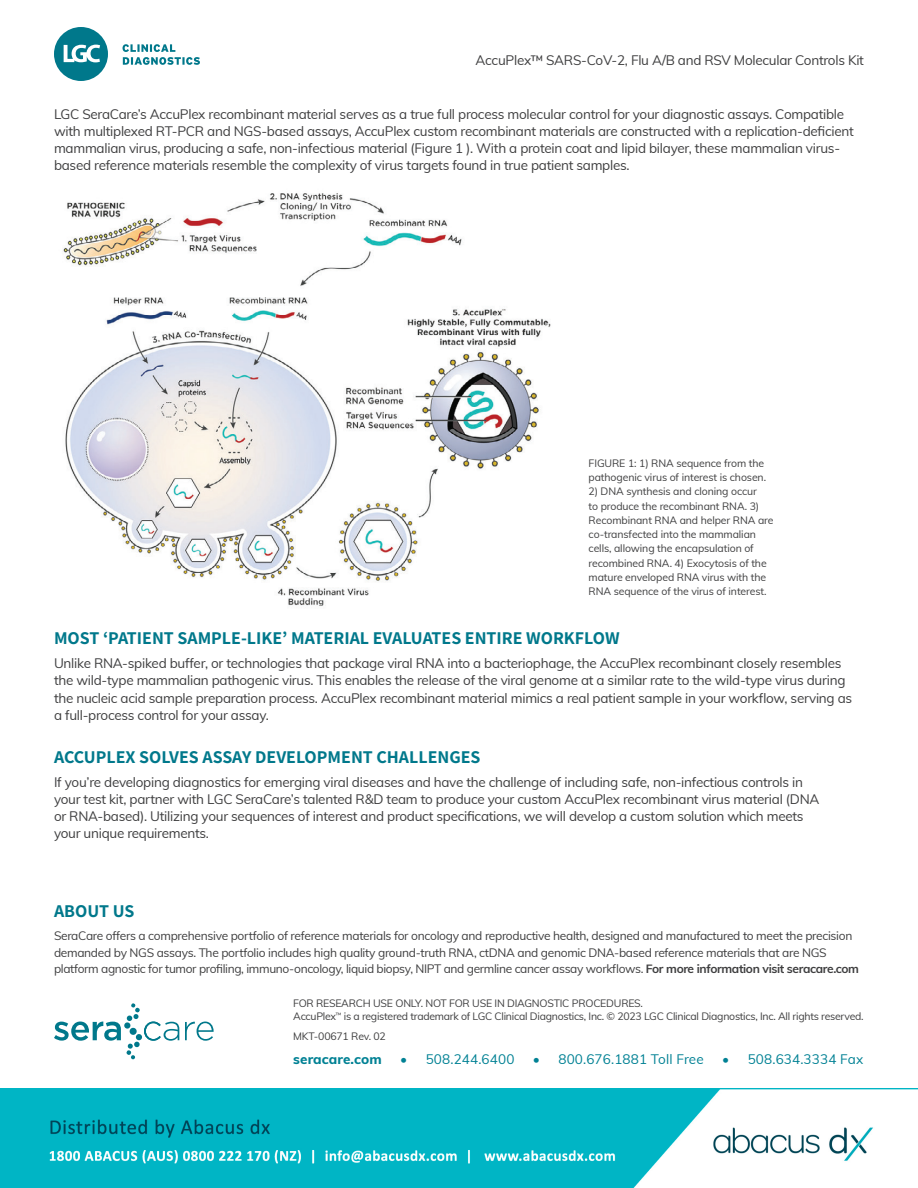
<style>
.page{position:relative;width:918px;height:1188px;background:#fff}
.page>*{position:absolute;margin:0;border:0;box-sizing:border-box;transform-origin:0 0}
.Subhead{font:700 18px "Assistant";color:#00788b}
.Body{font:13.5px/17.2px "Muli";letter-spacing:-.02em;color:#3e3e3f}
.t1{font:13.5px "Muli";letter-spacing:.01em;color:#008194}
.t2{font:800 13.5px "Muli";letter-spacing:.01em;color:#008194}
.Body-2{font:12px/16.5px "Muli";letter-spacing:-.025em;color:#3e3e3f}
.Body-3{font:10.5px/14.2px "Muli";letter-spacing:-.01em;color:#3e3e3f}
.s1{font-weight:700}
</style>
<div class="page">
<svg style="left:54px;top:1003px;width:125px;height:57px"></svg>
<svg style="left:185px;top:1022px;width:29px;height:19px"></svg>
<svg style="left:54px;top:27px;width:54px;height:54px"></svg>
<svg style="left:123px;top:44px;width:77px;height:21px"></svg>
<img style="left:63px;top:193px;width:488px;height:413px">
<img style="left:0;top:1089px;width:918px;height:99px">
<p class="Body" style="left:476px;top:51px;width:390px">AccuPlex™ SARS-CoV-2, Flu A/B and RSV Molecular Controls Kit</p>
<p class="Body" style="left:54px;top:104px;width:801px">LGC SeraCare’s AccuPlex recombinant material serves as a true full process molecular control for your diagnostic assays. Compatible with multiplexed RT-PCR and NGS-based assays, AccuPlex custom recombinant materials are constructed with a replication-deficient mammalian virus, producing a safe, non-infectious material (Figure 1 ). With a protein coat and lipid bilayer, these mammalian virus&shy;based reference materials resemble the complexity of virus targets found in true patient samples.</p>
<p class="Body-3" style="left:589px;top:455px;width:179px">FIGURE 1: 1) RNA sequence from the pathogenic virus of interest is chosen.</p>
<p class="Body-3" style="left:589px;top:484px;width:186px">2) DNA synthesis and cloning occur<br>to produce the recombinant RNA. 3)<br>Recombinant RNA and helper RNA are co-transfected into the mammalian cells, allowing the encapsulation of recombined RNA. 4) Exocytosis of the mature enveloped RNA virus with the RNA sequence of the virus of interest.</p>
<p class="Subhead" style="left:54px;top:626px;width:567px">MOST ‘PATIENT SAMPLE-LIKE’ MATERIAL EVALUATES ENTIRE WORKFLOW</p>
<p class="Body" style="left:54px;top:654px;width:800px">Unlike RNA-spiked buffer, or technologies that package viral RNA into a bacteriophage, the AccuPlex recombinant closely resembles the wild-type mammalian pathogenic virus. This enables the release of the viral genome at a similar rate to the wild-type virus during the nucleic acid sample preparation process. AccuPlex recombinant material mimics a real patient sample in your workflow, serving as a full-process control for your assay.</p>
<p class="Subhead" style="left:54px;top:744px;width:428px">ACCUPLEX SOLVES ASSAY DEVELOPMENT CHALLENGES</p>
<p class="Body" style="left:54px;top:773px;width:767px">If you’re developing diagnostics for emerging viral diseases and have the challenge of including safe, non-infectious controls in your test kit, partner with LGC SeraCare’s talented R&amp;D team to produce your custom AccuPlex recombinant virus material (DNA or RNA-based). Utilizing your sequences of interest and product specifications, we will develop a custom solution which meets your unique requirements.</p>
<p class="Subhead" style="left:54px;top:898px;width:82px">ABOUT US</p>
<p class="Body-2" style="left:54px;top:927px;width:807px">SeraCare offers a comprehensive portfolio of reference materials for oncology and reproductive health, designed and manufactured to meet the precision demanded by NGS assays. The portfolio includes high quality ground-truth RNA, ctDNA and genomic DNA-based reference materials that are NGS platform agnostic for tumor profiling, immuno-oncology, liquid biopsy, NIPT and germline cancer assay workflows. <span class="s1">For more information visit seracare.com</span></p>
<p class="Body-3" style="left:293px;top:996px;width:572px;line-height:13.5px">FOR RESEARCH USE ONLY. NOT FOR USE IN DIAGNOSTIC PROCEDURES.<br>AccuPlex<sup>™</sup> is a registered trademark of LGC Clinical Diagnostics, Inc. © 2023 LGC Clinical Diagnostics, Inc. All rights reserved.</p>
<p class="Body-3" style="left:293px;top:1029px;width:94px">MKT-00671 Rev. 02</p>
<p class="t2" style="left:293px;top:1049px;width:90px">seracare.com</p>
<p class="t1" style="left:400px;top:1049px;width:116px">• 508.244.6400</p>
<p class="t1" style="left:533px;top:1049px;width:172px">• 800.676.1881 Toll Free</p>
<p class="t1" style="left:722px;top:1049px;width:143px">• 508.634.3334 Fax</p>
</div>
